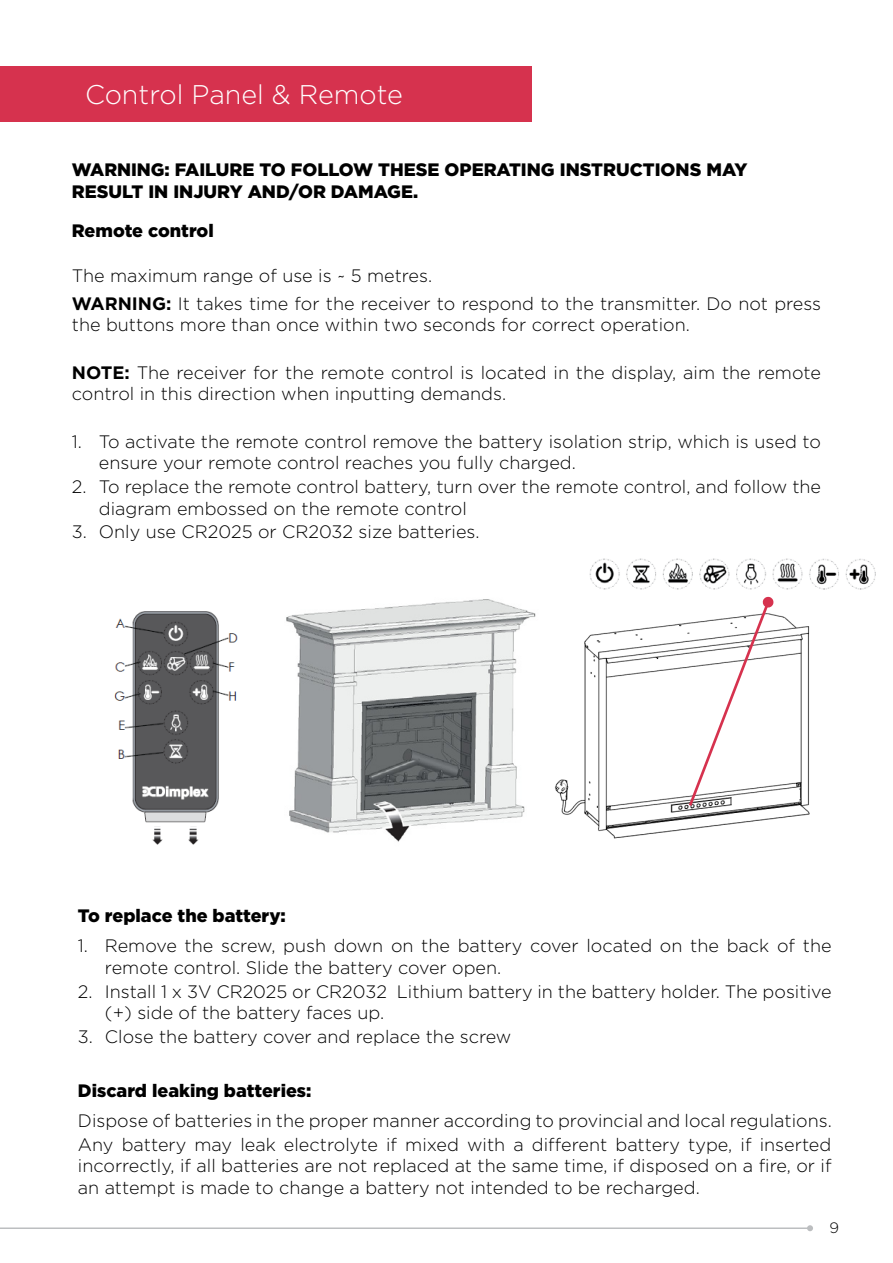
<style>
.page{position:relative;width:893px;height:1263px;background:#fff}
.page>*{position:absolute;margin:0;border:0;box-sizing:border-box;transform-origin:0 0}
.t1{font:300 27px "Gotham";color:#fff}
.t2{font:300 18px/21.6px "Gotham";color:#000}
.t3{font:900 18px/21.6px "Gotham";color:#000}
.t4{font:300 15px "Gotham";color:#000}
.s1{font-weight:700}
</style>
<div class="page">
<div style="left:0;top:66px;width:531px;height:55px;background:#d6324e"></div>
<img style="left:114px;top:611px;width:124px;height:234px">
<img style="left:555px;top:614px;width:255px;height:225px">
<img style="left:589px;top:558px;width:287px;height:32px">
<svg style="left:687px;top:596px;width:87px;height:213px"></svg>
<img style="left:286px;top:599px;width:250px;height:243px">
<hr style="left:0;top:1227px;width:810px;height:2px;background:#bcbec0">
<svg style="left:807px;top:1225px;width:6px;height:6px"></svg>
<h1 class="t1" style="left:85px;top:79px;width:319px">Control Panel &amp; Remote</h1>
<p class="t3" style="left:72px;top:159px;width:677px">WARNING: FAILURE TO FOLLOW THESE OPERATING INSTRUCTIONS MAY<br>RESULT IN INJURY AND/OR DAMAGE.</p>
<p class="t3" style="left:72px;top:219px;width:143px">Remote control</p>
<p class="t2" style="left:72px;top:261px;width:751px;line-height:27.9px">The maximum range of use is ~ 5 metres.<br><span class="s1">WARNING:</span> It takes time for the receiver to respond to the transmitter. Do not press</p>
<p class="t2" style="left:72px;top:314px;width:620px">the buttons more than once within two seconds for correct operation.</p>
<p class="t2" style="left:72px;top:361px;width:751px"><span class="s1">NOTE:</span> The receiver for the remote control is located in the display, aim the remote control in this direction when inputting demands.</p>
<p class="t2" style="left:99px;top:430px;width:724px;text-indent:-27px">1. To activate the remote control remove the battery isolation strip, which is used to ensure your remote control reaches you fully charged.</p>
<p class="t2" style="left:99px;top:475px;width:724px;text-indent:-27px">2. To replace the remote control battery, turn over the remote control, and follow the diagram embossed on the remote control</p>
<p class="t2" style="left:72px;top:521px;width:409px">3. Only use CR2025 or CR2032 size batteries.</p>
<p class="t3" style="left:78px;top:905px;width:209px">To replace the battery:</p>
<p class="t2" style="left:105px;top:935px;width:728px;text-indent:-27px">1. Remove the screw, push down on the battery cover located on the back of the remote control. Slide the battery cover open.</p>
<p class="t2" style="left:105px;top:980px;width:728px;text-indent:-27px">2. Install 1 x 3V CR2025 or CR2032 Lithium battery in the battery holder. The positive (+) side of the battery faces up.</p>
<p class="t2" style="left:78px;top:1025px;width:435px">3. Close the battery cover and replace the screw</p>
<p class="t3" style="left:78px;top:1079px;width:235px">Discard leaking batteries:</p>
<p class="t2" style="left:78px;top:1108px;width:755px;line-height:23.7px">Dispose of batteries in the proper manner according to provincial and local regulations.<br>Any battery may leak electrolyte if mixed with a different battery type, if inserted</p>
<p class="t2" style="left:78px;top:1155px;width:755px">incorrectly, if all batteries are not replaced at the same time, if disposed on a fire, or if an attempt is made to change a battery not intended to be recharged.</p>
<p class="t4" style="left:829px;top:1219px;width:11px">9</p>
</div>
